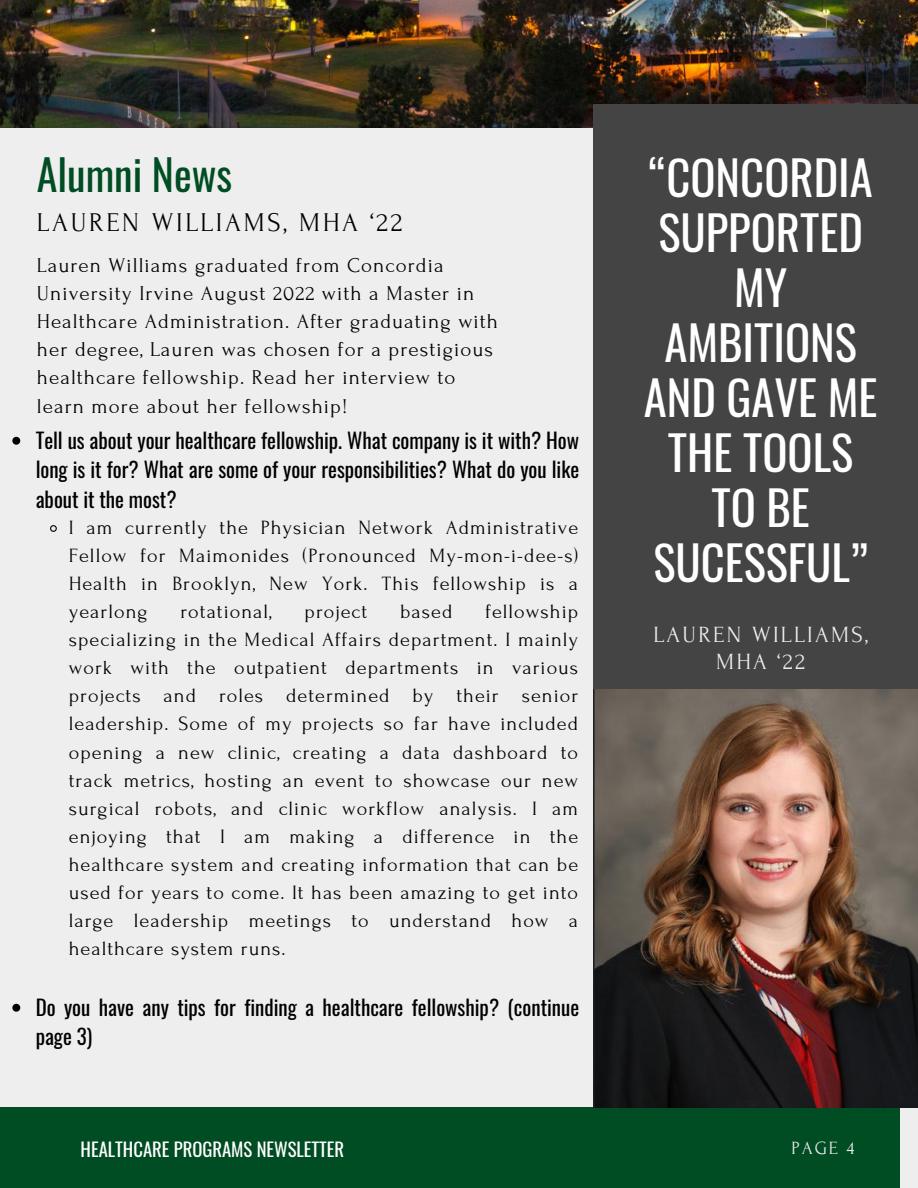
<style>
.page{position:relative;width:918px;height:1188px;background:#eee}
.page>*{position:absolute;margin:0;border:0;box-sizing:border-box;transform-origin:0 0}
.t1{font:46.65px/55.1px "Oswald";color:#fff;text-align:center}
.t2{font:42px "Oswald";color:#004c23}
.t3{font:27px "Forum";letter-spacing:.1em;color:#000}
.t4{font:23.25px/27px "Forum";letter-spacing:.1em;color:#eee;text-align:center}
.t5{font:21px/28.2px "Forum";letter-spacing:.05em;color:#000}
.t6{font:21px/29.2px "Oswald";color:#000;text-align:justify}
.t7{font:20.25px/28.2px "Forum";letter-spacing:.05em;color:#000;text-align:justify}
.t8{font:18.6px "Oswald";color:#fff}
.t9{font:18.6px "Forum";color:#eee}
</style>
<div class="page">
<img style="left:0;top:0;width:918px;height:127px">
<div style="left:594px;top:104px;width:324px;height:585px;background:#444"></div>
<div style="left:0;top:1107px;width:900px;height:81px;background:#004c23"></div>
<img style="left:594px;top:689px;width:324px;height:419px">
<svg style="left:12px;top:437px;width:8px;height:8px"></svg>
<svg style="left:50px;top:525px;width:7px;height:7px"></svg>
<svg style="left:12px;top:1004px;width:8px;height:8px"></svg>
<h2 class="t2" style="left:37px;top:142px;width:197px">Alumni News</h2>
<h3 class="t3" style="left:37px;top:208px;width:367px">LAUREN WILLIAMS, MHA ‘22</h3>
<p class="t5" style="left:37px;top:252px;width:463px">Lauren Williams graduated from Concordia University Irvine August 2022 with a Master in Healthcare Administration. After graduating with her degree, Lauren was chosen for a prestigious healthcare fellowship. Read her interview to learn more about her fellowship!</p>
<p class="t6" style="left:36px;top:425px;width:545px">Tell us about your healthcare fellowship. What company is it with? How long is it for? What are some of your responsibilities? What do you like about it the most?</p>
<p class="t7" style="left:69px;top:513px;width:511px">I am currently the Physician Network Administrative Fellow for Maimonides (Pronounced My-mon-i-dee-s)<br>Health in Brooklyn, New York. This fellowship is a yearlong</p>
<p class="t7" style="left:69px;top:598px;width:511px;text-indent:417px">fellowship specializing in the Medical Affairs department. I mainly work with the outpatient departments in various projects and roles determined by their senior leadership. Some of my projects so far have included opening a new clinic, creating a data dashboard to track metrics, hosting an event to showcase our new surgical robots, and clinic workflow analysis. I am enjoying that I am making a difference in the healthcare system and creating information that can be used for years to come. It has been amazing to get into large leadership meetings to understand how a healthcare system runs.</p>
<p class="t6" style="left:36px;top:992px;width:545px">Do you have any tips for finding a healthcare fellowship? (continue page 3)</p>
<p class="t7" style="left:180px;top:598px;width:93px">rotational,</p>
<p class="t7" style="left:305px;top:598px;width:64px">project</p>
<p class="t7" style="left:400px;top:598px;width:54px">based</p>
<h1 class="t1" style="left:644px;top:148px;width:235px">“CONCORDIA<br>SUPPORTED<br>MY<br>AMBITIONS<br>AND GAVE ME<br>THE TOOLS<br>TO BE<br>SUCESSFUL”</h1>
<p class="t4" style="left:654px;top:621px;width:216px">LAUREN WILLIAMS,<br>MHA ‘22</p>
<p class="t8" style="left:81px;top:1135px;width:265px">HEALTHCARE PROGRAMS NEWSLETTER</p>
<p class="t9" style="left:791px;top:1138px;width:64px">PAGE 4</p>
</div>
